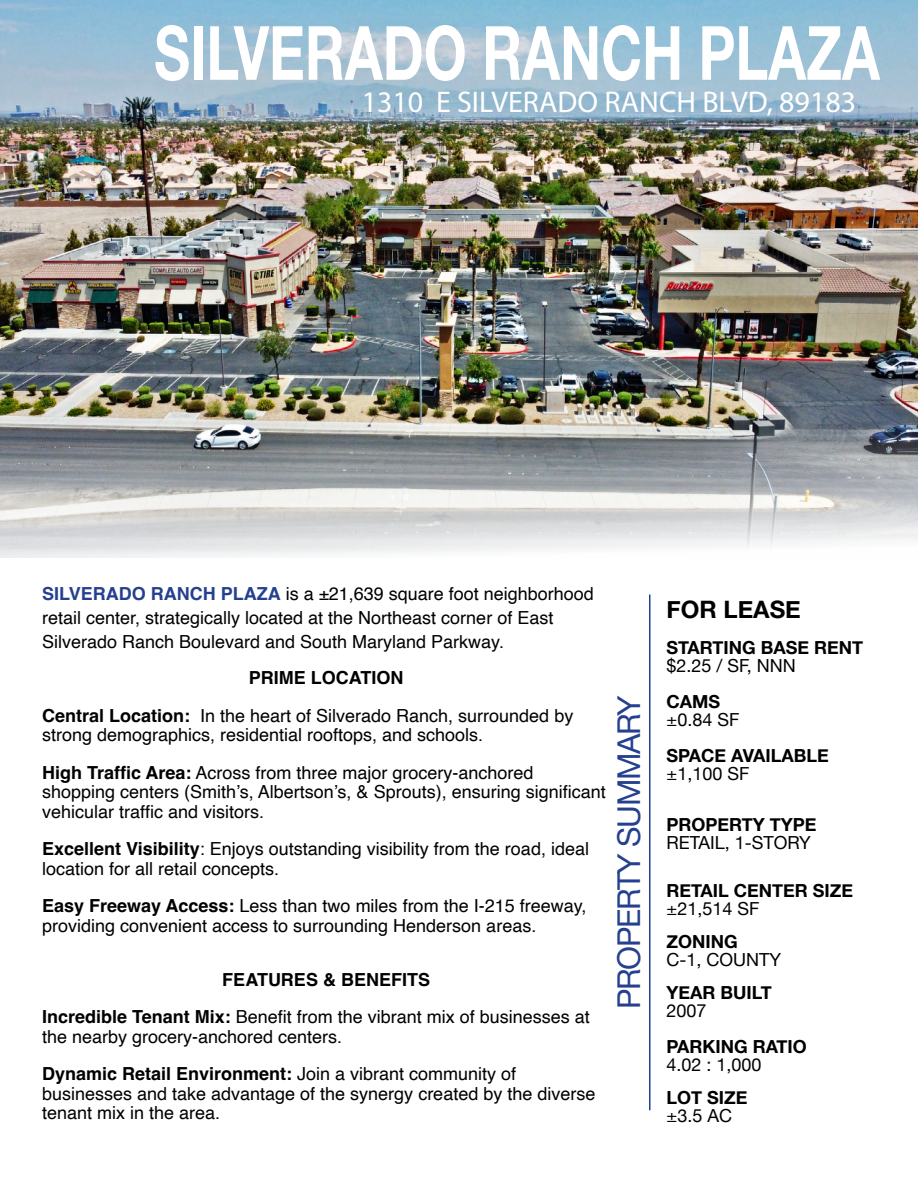
<style>
.page{position:relative;width:918px;height:1188px;background:#fff}
.page>*{position:absolute;margin:0;border:0;box-sizing:border-box;transform-origin:0 0}
.t1{font:700 75px "Helvetica Neue";color:#fff;scale:.74 1}
.t2{font:31.5px "Helvetica Neue";letter-spacing:-.04em;color:#25408f}
.t3{font:30px "Myriad Pro";color:#fff}
.t4{font:700 24px "Helvetica Neue";color:#000}
.t5{font:18px/37.5px "Helvetica";color:#000}
.t6{font:700 18px "Helvetica Neue";color:#000}
.t7{font:18px "Helvetica Neue";color:#000}
.s1{font-weight:700;color:#25408f}
.s2{font-weight:700}
</style>
<div class="page">
<hr style="left:649px;top:594px;width:2px;height:516px;background:#25408f">
<img style="left:0;top:0;width:918px;height:557px">
<h1 class="t1" style="left:154px;top:-6px;width:982px">SILVERADO RANCH PLAZA</h1>
<h3 class="t3" style="left:362px;top:84px;width:496px">1310 E SILVERADO RANCH BLVD, 89183</h3>
<p class="t5" style="left:42px;top:583px;width:553px;line-height:24px"><span class="s1">SILVERADO RANCH PLAZA</span> is a ±21,639 square foot neighborhood retail center, strategically located at the Northeast corner of East<br>Silverado Ranch Boulevard and South Maryland Parkway.</p>
<p class="t5" style="left:42px;top:660px;width:533px;text-indent:207px"><span class="s2">PRIME LOCATION<br>Central Location:</span> In the heart of Silverado Ranch, surrounded by</p>
<p class="t5" style="left:42px;top:717px;width:493px">strong demographics, residential rooftops, and schools.<br><span class="s2">High Traffic Area:</span> Across from three major grocery-anchored</p>
<p class="t5" style="left:42px;top:783px;width:565px;line-height:19.5px">shopping centers (Smith’s, Albertson’s, &amp; Sprouts), ensuring significant vehicular traffic and visitors.</p>
<p class="t5" style="left:42px;top:840px;width:548px;line-height:19.5px"><span class="s2">Excellent Visibility</span>: Enjoys outstanding visibility from the road, ideal location for all retail concepts.</p>
<p class="t5" style="left:42px;top:897px;width:546px;line-height:19.5px"><span class="s2">Easy Freeway Access:</span> Less than two miles from the I-215 freeway, providing convenient access to surrounding Henderson areas.</p>
<p class="t5" style="left:42px;top:961px;width:549px;text-indent:180px"><span class="s2">FEATURES &amp; BENEFITS<br>Incredible Tenant Mix:</span> Benefit from the vibrant mix of businesses at</p>
<p class="t5" style="left:42px;top:1018px;width:476px">the nearby grocery-anchored centers.<br><span class="s2">Dynamic Retail Environment:</span> Join a vibrant community of</p>
<p class="t5" style="left:42px;top:1084px;width:555px;line-height:19.5px">businesses and take advantage of the synergy created by the diverse tenant mix in the area.</p>
<h2 class="t2" style="left:606px;top:1009px;width:316px;rotate:-90deg">PROPERTY SUMMARY</h2>
<h3 class="t4" style="left:667px;top:590px;width:136px">FOR LEASE</h3>
<p class="t6" style="left:667px;top:633px;width:198px">STARTING BASE RENT</p>
<p class="t7" style="left:667px;top:652px;width:131px">$2.25 / SF, NNN</p>
<p class="t6" style="left:667px;top:687px;width:55px">CAMS</p>
<p class="t7" style="left:667px;top:706px;width:74px">±0.84 SF</p>
<p class="t6" style="left:667px;top:741px;width:164px">SPACE AVAILABLE</p>
<p class="t7" style="left:667px;top:760px;width:84px">±1,100 SF</p>
<p class="t6" style="left:667px;top:810px;width:152px">PROPERTY TYPE</p>
<p class="t7" style="left:667px;top:829px;width:146px">RETAIL, 1-STORY</p>
<p class="t6" style="left:667px;top:876px;width:188px">RETAIL CENTER SIZE</p>
<p class="t7" style="left:667px;top:895px;width:94px">±21,514 SF</p>
<p class="t6" style="left:667px;top:927px;width:73px">ZONING</p>
<p class="t7" style="left:667px;top:946px;width:116px">C-1, COUNTY</p>
<p class="t6" style="left:667px;top:978px;width:107px">YEAR BUILT</p>
<p class="t7" style="left:667px;top:997px;width:42px">2007</p>
<p class="t6" style="left:667px;top:1032px;width:142px">PARKING RATIO</p>
<p class="t7" style="left:667px;top:1051px;width:97px">4.02 : 1,000</p>
<p class="t6" style="left:667px;top:1083px;width:82px">LOT SIZE</p>
<p class="t7" style="left:667px;top:1102px;width:67px">±3.5 AC</p>
</div>
